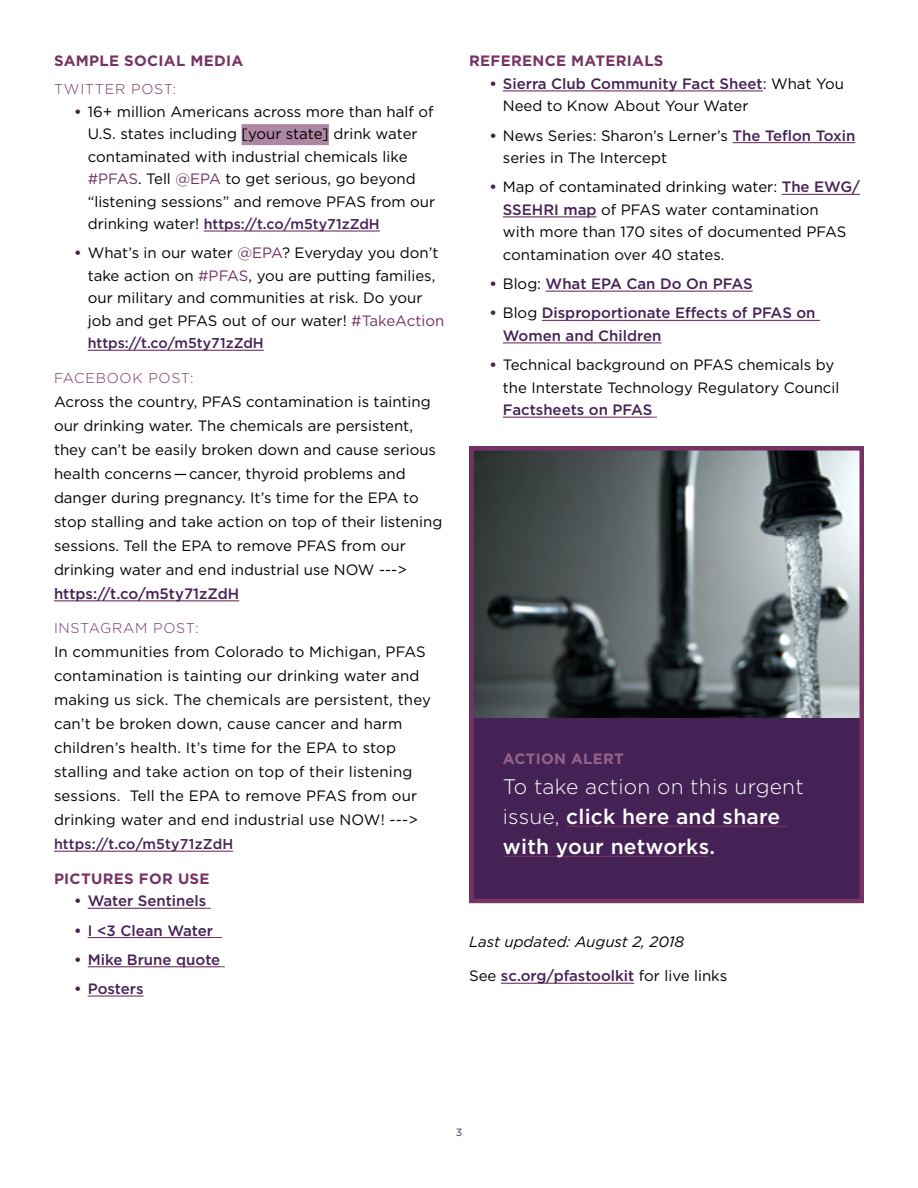
<style>
.page{position:relative;width:918px;height:1188px;background:#fff}
.page>*{position:absolute;margin:0;border:0;box-sizing:border-box;transform-origin:0 0}
.t1{font:500 21px/30px "Gotham";letter-spacing:.01em;color:#fff}
.t2{font:15px/24px "Gotham";color:#000}
.t3{font:500 15px/22.5px "Gotham";color:#452256}
.t4{font:700 15px "Gotham";letter-spacing:.02em;color:#763363}
.t5{font:italic 15px "Gotham";color:#000}
.t6{font:700 15px "Gotham";letter-spacing:.02em;color:#966388}
.t7{font:500 14.25px "Gotham";color:#452256}
.t8{font:300 14.25px "Gotham";letter-spacing:.05em;color:#763363}
.t9{font:10.5px "Gotham";color:#452256}
.s1{font-weight:700;color:#452256}
.s2{color:#763363}
.s3{font-weight:400;font-size:15px;color:#000}
.s4{font-weight:700}
.s5{font-weight:500;color:#452256}
.s6{font-weight:400;color:#000}
.s7{font-weight:300}
</style>
<div class="page">
<div style="left:242px;top:124px;width:87px;height:21px;background:#ae87a5"></div>
<hr style="left:204px;top:230px;width:176px;height:2px;background:#763363">
<hr style="left:88px;top:350px;width:176px;height:1px;background:#763363">
<hr style="left:54px;top:600px;width:185px;height:1px;background:#763363">
<hr style="left:54px;top:851px;width:179px;height:1px;background:#763363">
<hr style="left:88px;top:908px;width:118px;height:1px;background:#763363">
<hr style="left:88px;top:937px;width:125px;height:1px;background:#763363">
<hr style="left:88px;top:966px;width:132px;height:1px;background:#763363">
<hr style="left:88px;top:995px;width:56px;height:2px;background:#763363">
<hr style="left:503px;top:90px;width:260px;height:1px;background:#763363">
<hr style="left:733px;top:142px;width:122px;height:1px;background:#763363">
<hr style="left:782px;top:194px;width:78px;height:1px;background:#763363">
<hr style="left:503px;top:216px;width:94px;height:1px;background:#763363">
<hr style="left:546px;top:291px;width:207px;height:1px;background:#763363">
<hr style="left:542px;top:320px;width:278px;height:1px;background:#763363">
<hr style="left:503px;top:342px;width:159px;height:1px;background:#763363">
<hr style="left:503px;top:417px;width:150px;height:1px;background:#763363">
<div style="left:469px;top:717px;width:395px;height:186px;background:#452256"></div>
<hr style="left:566px;top:826px;width:221px;height:1px;background:#763363">
<hr style="left:503px;top:856px;width:206px;height:1px;background:#763363">
<img style="left:474px;top:451px;width:385px;height:266px">
<hr style="left:501px;top:983px;width:133px;height:1px;background:#763363">
<div style="left:469px;top:446px;width:395px;height:457px;border:4px solid #763363"></div>
<p class="t4" style="left:54px;top:52px;width:191px">SAMPLE SOCIAL MEDIA</p>
<p class="t8" style="left:54px;top:81px;width:124px">TWITTER POST:</p>
<p class="t2" style="left:88px;top:100px;width:349px;line-height:22.5px;text-indent:-14px"><span class="s1">•</span> 16+ million Americans across more than half of U.S. states including [your state] drink water contaminated with industrial chemicals like <span class="s2">#PFAS</span>. Tell <span class="s2">@EPA</span> to get serious, go beyond “listening sessions” and remove PFAS from our</p>
<p class="t7" style="left:88px;top:216px;width:294px"><span class="s3">drinking water!</span> https://t.co/m5ty71zZdH</p>
<p class="t2" style="left:88px;top:242px;width:358px;line-height:22.5px;text-indent:-13px"><span class="s1">•</span> What’s in our water <span class="s2">@EPA</span>? Everyday you don’t take action on <span class="s2">#PFAS</span>, you are putting families, our military and communities at risk. Do your job and get PFAS out of our water! <span class="s2">#TakeAction</span></p>
<p class="t7" style="left:88px;top:335px;width:178px">https://t.co/m5ty71zZdH</p>
<p class="t8" style="left:54px;top:370px;width:141px">FACEBOOK POST:</p>
<p class="t2" style="left:54px;top:389px;width:390px">Across the country, PFAS contamination is tainting our drinking water. The chemicals are persistent, they can’t be easily broken down and cause serious health concerns—cancer, thyroid problems and danger during pregnancy. It’s time for the EPA to stop stalling and take action on top of their listening sessions. Tell the EPA to remove PFAS from our drinking water and end industrial use NOW ---&gt;</p>
<p class="t3" style="left:54px;top:582px;width:187px">https://t.co/m5ty71zZdH</p>
<p class="t8" style="left:54px;top:621px;width:146px">INSTAGRAM POST:</p>
<p class="t2" style="left:54px;top:640px;width:378px">In communities from Colorado to Michigan, PFAS contamination is tainting our drinking water and making us sick. The chemicals are persistent, they can’t be broken down, cause cancer and harm children’s health. It’s time for the EPA to stop stalling and take action on top of their listening sessions. Tell the EPA to remove PFAS from our drinking water and end industrial use NOW! ---&gt;</p>
<p class="t7" style="left:54px;top:836px;width:181px">https://t.co/m5ty71zZdH</p>
<p class="t4" style="left:54px;top:870px;width:157px">PICTURES FOR USE</p>
<p class="t3" style="left:74px;top:889px;width:134px"><span class="s4">•</span> Water Sentinels</p>
<p class="t3" style="left:74px;top:919px;width:140px"><span class="s4">•</span> I &lt;3 Clean Water</p>
<p class="t3" style="left:74px;top:948px;width:148px"><span class="s4">•</span> Mike Brune quote</p>
<p class="t3" style="left:74px;top:977px;width:71px"><span class="s4">•</span> Posters</p>
<p class="t4" style="left:469px;top:52px;width:196px">REFERENCE MATERIALS</p>
<p class="t2" style="left:503px;top:72px;width:343px;line-height:22.5px;text-indent:-14px"><span class="s1">•</span> <span class="s5">Sierra Club Community Fact Sheet</span>: What You<br>Need to Know About Your Water</p>
<p class="t2" style="left:503px;top:124px;width:354px;line-height:22.5px;text-indent:-14px"><span class="s1">•</span> News Series: Sharon’s Lerner’s <span class="s5">The Teflon Toxin </span>series in The Intercept</p>
<p class="t2" style="left:503px;top:176px;width:359px;line-height:22.5px;text-indent:-14px"><span class="s1">•</span> Map of contaminated drinking water: <span class="s5">The EWG/ SSEHRI map</span> of PFAS water contamination<br>with more than 170 sites of documented PFAS contamination over 40 states.</p>
<p class="t3" style="left:489px;top:272px;width:265px"><span class="s4">•</span> <span class="s6">Blog:</span> What EPA Can Do On PFAS</p>
<p class="t3" style="left:503px;top:301px;width:314px;text-indent:-14px"><span class="s4">•</span> <span class="s6">Blog</span> Disproportionate Effects of PFAS on<br>Women and Children</p>
<p class="t2" style="left:503px;top:353px;width:338px;line-height:22.5px;text-indent:-14px"><span class="s1">•</span> Technical background on PFAS chemicals by the Interstate Technology Regulatory Council</p>
<p class="t3" style="left:503px;top:398px;width:151px">Factsheets on PFAS</p>
<p class="t6" style="left:503px;top:750px;width:123px">ACTION ALERT</p>
<h1 class="t1" style="left:503px;top:771px;width:302px"><span class="s7">To take action on this urgent issue,</span> click here and share with your networks.</h1>
<p class="t5" style="left:469px;top:934px;width:217px">Last updated: August 2, 2018</p>
<p class="t3" style="left:469px;top:964px;width:260px"><span class="s6">See</span> sc.org/pfastoolkit <span class="s6">for live links</span></p>
<p class="t9" style="left:456px;top:1127px;width:8px">3</p>
</div>
